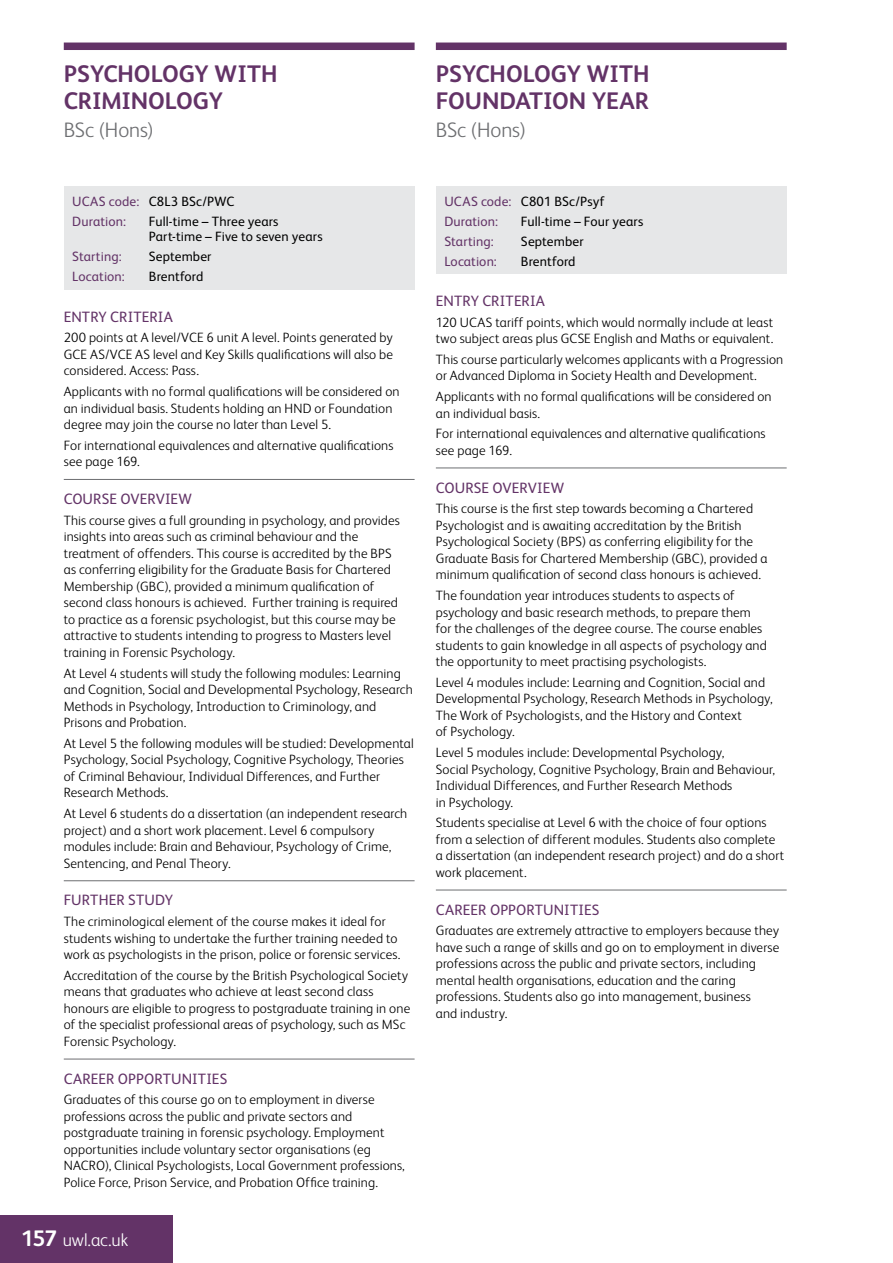
<style>
.page{position:relative;width:893px;height:1263px;background:#fff}
.page>*{position:absolute;margin:0;border:0;box-sizing:border-box;transform-origin:0 0}
.t1{font:700 24px/27px "FS Albert";color:#633367}
.t2{font:300 21px "FS Albert";letter-spacing:-.005em;color:#6d6e71}
.t3{font:300 18px "FS Albert";letter-spacing:-.005em;color:#fff}
.t4{font:15px "FS Albert";letter-spacing:.01em;color:#633367}
.t5{font:300 13.5px/16.5px "FS Albert";letter-spacing:.01em;color:#000}
.t6{font:13.5px/15.8px "FS Albert";letter-spacing:.005em;color:#000}
.t7{font:13.5px/20px "FS Albert";letter-spacing:.005em;color:#633367}
.s1{color:#000}
.s2{font-weight:700;font-size:22.5px}
</style>
<div class="page">
<hr style="left:64px;top:479px;width:351px;height:1px;background:#6d6e71">
<hr style="left:64px;top:880px;width:351px;height:1px;background:#6d6e71">
<hr style="left:64px;top:1059px;width:351px;height:1px;background:#6d6e71">
<div style="left:64px;top:187px;width:351px;height:103px;background:#e6e7e8"></div>
<div style="left:64px;top:43px;width:351px;height:7px;background:#633367"></div>
<hr style="left:436px;top:468px;width:351px;height:1px;background:#6d6e71">
<hr style="left:436px;top:890px;width:351px;height:1px;background:#6d6e71">
<div style="left:436px;top:187px;width:351px;height:87px;background:#e6e7e8"></div>
<div style="left:436px;top:43px;width:351px;height:7px;background:#633367"></div>
<div style="left:0;top:1215px;width:172px;height:48px;background:#633367"></div>
<h1 class="t1" style="left:64px;top:59px;width:215px">PSYCHOLOGY WITH<br>CRIMINOLOGY</h1>
<h2 class="t2" style="left:64px;top:116px;width:91px">BSc (Hons)</h2>
<p class="t7" style="left:72px;top:190px;width:163px;text-indent:37px">code: <span class="s1">C8L3 BSc/PWC<br></span>Duration:</p>
<p class="t7" style="left:72px;top:190px;width:9px">UCAS</p>
<p class="t6" style="left:149px;top:212px;width:175px">Full-time – Three years<br>Part-time – Five to seven years</p>
<p class="t7" style="left:72px;top:246px;width:51px">Starting:</p>
<p class="t6" style="left:149px;top:248px;width:64px">September</p>
<p class="t7" style="left:72px;top:266px;width:54px">Location:</p>
<p class="t6" style="left:149px;top:268px;width:56px">Brentford</p>
<p class="t4" style="left:64px;top:306px;width:111px">Entry criteria</p>
<p class="t5" style="left:64px;top:329px;width:331px;text-align:justify">200 points at A level/VCE 6 unit A level. Points generated by GCE AS/VCE AS level and Key Skills qualifications will also be considered. Access: Pass.</p>
<p class="t5" style="left:64px;top:382px;width:337px">Applicants with no formal qualifications will be considered on an individual basis. Students holding an HND or Foundation degree may join the course no later than Level 5.</p>
<p class="t5" style="left:64px;top:436px;width:331px">For international equivalences and alternative qualifications see page 169.</p>
<p class="t4" style="left:64px;top:489px;width:127px">Course overview</p>
<p class="t5" style="left:64px;top:511px;width:338px">This course gives a full grounding in psychology, and provides insights into areas such as criminal behaviour and the treatment of offenders. This course is accredited by the BPS as conferring eligibility for the Graduate Basis for Chartered Membership (GBC), provided a minimum qualification of second class honours is achieved. Further training is required to practice as a forensic psychologist, but this course may be attractive to students intending to progress to Masters level training in Forensic Psychology.</p>
<p class="t5" style="left:64px;top:664px;width:351px">At Level 4 students will study the following modules: Learning and Cognition, Social and Developmental Psychology, Research Methods in Psychology, Introduction to Criminology, and Prisons and Probation.</p>
<p class="t5" style="left:64px;top:734px;width:351px">At Level 5 the following modules will be studied: Developmental Psychology, Social Psychology, Cognitive Psychology, Theories of Criminal Behaviour, Individual Differences, and Further Research Methods.</p>
<p class="t5" style="left:64px;top:804px;width:345px">At Level 6 students do a dissertation (an independent research project) and a short work placement. Level 6 compulsory modules include: Brain and Behaviour, Psychology of Crime, Sentencing, and Penal Theory.</p>
<p class="t4" style="left:64px;top:890px;width:111px">Further study</p>
<p class="t5" style="left:64px;top:913px;width:338px">The criminological element of the course makes it ideal for students wishing to undertake the further training needed to work as psychologists in the prison, police or forensic services.</p>
<p class="t5" style="left:64px;top:966px;width:348px">Accreditation of the course by the British Psychological Society means that graduates who achieve at least second class honours are eligible to progress to postgraduate training in one of the specialist professional areas of psychology, such as MSc Forensic Psychology.</p>
<p class="t4" style="left:64px;top:1068px;width:165px">Career opportunities</p>
<p class="t5" style="left:64px;top:1091px;width:343px">Graduates of this course go on to employment in diverse professions across the public and private sectors and postgraduate training in forensic psychology. Employment opportunities include voluntary sector organisations (eg NACRO), Clinical Psychologists, Local Government professions, Police Force, Prison Service, and Probation Office training.</p>
<h3 class="t3" style="left:21px;top:1228px;width:108px"><span class="s2">157</span> uwl.ac.uk</h3>
<h1 class="t1" style="left:436px;top:59px;width:215px">PSYCHOLOGY WITH<br>FOUNDATION YEAR</h1>
<h2 class="t2" style="left:436px;top:116px;width:91px">BSc (Hons)</h2>
<p class="t7" style="left:444px;top:190px;width:162px;text-indent:37px">code: <span class="s1">C801 BSc/Psyf<br></span>Duration:</p>
<p class="t7" style="left:444px;top:190px;width:9px">UCAS</p>
<p class="t6" style="left:521px;top:212px;width:124px">Full-time – Four years</p>
<p class="t7" style="left:444px;top:230px;width:51px">Starting:</p>
<p class="t6" style="left:521px;top:232px;width:64px">September</p>
<p class="t7" style="left:444px;top:250px;width:54px">Location:</p>
<p class="t6" style="left:521px;top:252px;width:56px">Brentford</p>
<p class="t4" style="left:436px;top:291px;width:111px">Entry criteria</p>
<p class="t5" style="left:436px;top:313px;width:339px">120 UCAS tariff points, which would normally include at least two subject areas plus GCSE English and Maths or equivalent.</p>
<p class="t5" style="left:436px;top:350px;width:349px">This course particularly welcomes applicants with a Progression or Advanced Diploma in Society Health and Development.</p>
<p class="t5" style="left:436px;top:387px;width:337px">Applicants with no formal qualifications will be considered on an individual basis.</p>
<p class="t5" style="left:436px;top:425px;width:331px">For international equivalences and alternative qualifications see page 169.</p>
<p class="t4" style="left:436px;top:477px;width:127px">Course overview</p>
<p class="t5" style="left:436px;top:500px;width:333px">This course is the first step towards becoming a Chartered Psychologist and is awaiting accreditation by the British Psychological Society (BPS) as conferring eligibility for the Graduate Basis for Chartered Membership (GBC), provided a minimum qualification of second class honours is achieved.</p>
<p class="t5" style="left:436px;top:587px;width:332px">The foundation year introduces students to aspects of psychology and basic research methods, to prepare them for the challenges of the degree course. The course enables students to gain knowledge in all aspects of psychology and the opportunity to meet practising psychologists.</p>
<p class="t5" style="left:436px;top:673px;width:338px">Level 4 modules include: Learning and Cognition, Social and Developmental Psychology, Research Methods in Psychology, The Work of Psychologists, and the History and Context<br>of Psychology.</p>
<p class="t5" style="left:436px;top:743px;width:341px">Level 5 modules include: Developmental Psychology,<br>Social Psychology, Cognitive Psychology, Brain and Behaviour, Individual Differences, and Further Research Methods<br>in Psychology.</p>
<p class="t5" style="left:436px;top:814px;width:350px">Students specialise at Level 6 with the choice of four options from a selection of different modules. Students also complete a dissertation (an independent research project) and do a short work placement.</p>
<p class="t4" style="left:436px;top:899px;width:165px">Career opportunities</p>
<p class="t5" style="left:436px;top:922px;width:345px">Graduates are extremely attractive to employers because they have such a range of skills and go on to employment in diverse professions across the public and private sectors, including mental health organisations, education and the caring professions. Students also go into management, business<br>and industry.</p>
</div>
